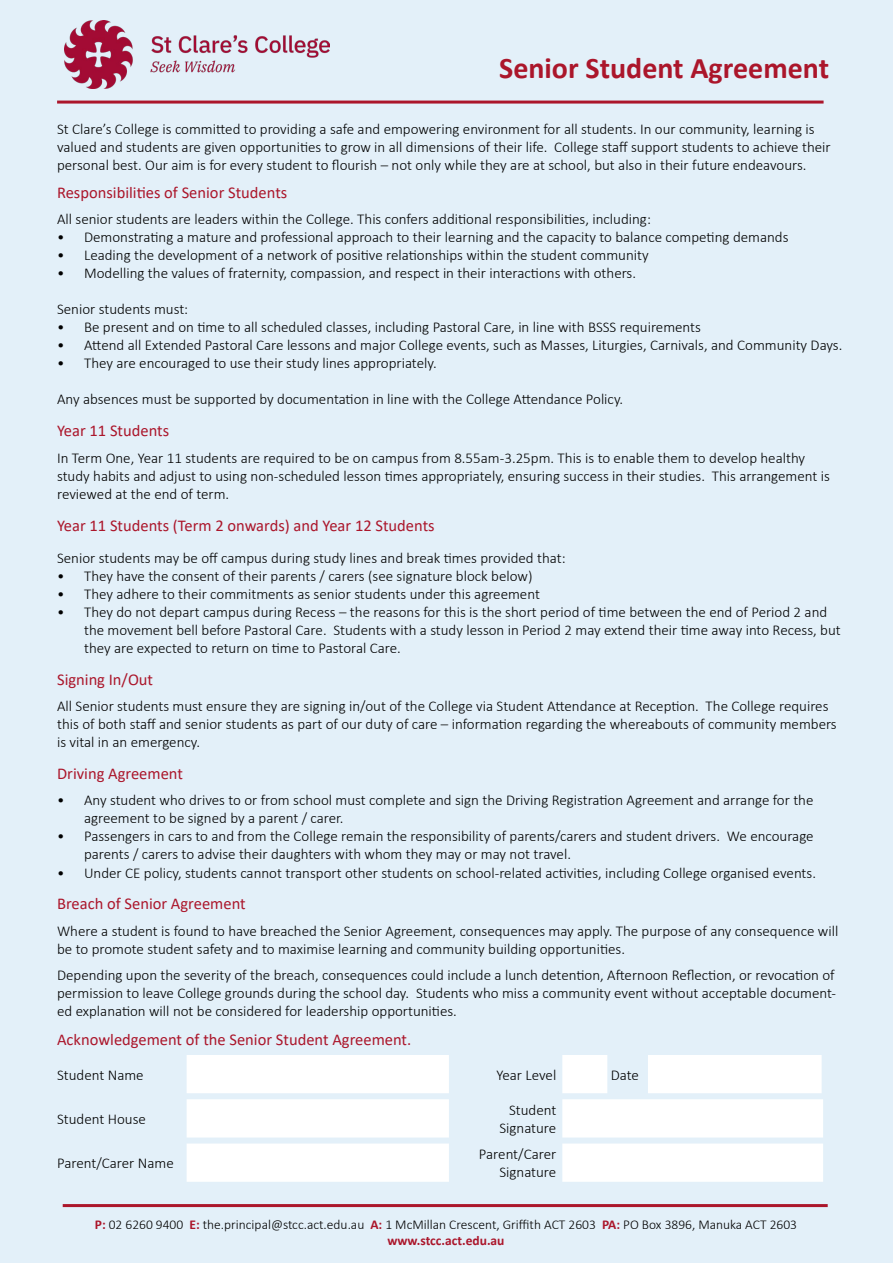
<style>
.page{position:relative;width:893px;height:1263px;background:#e3f0f9}
.page>*{position:absolute;margin:0;border:0;box-sizing:border-box;transform-origin:0 0}
.t1{font:700 30px "Calibri";color:#ab162b}
.t2{font:16.5px "Calibri";color:#ab162b}
.t3{font:300 15px/18px "Calibri";color:#000}
.t4{font:300 13.5px/16.2px "Calibri";color:#000;text-align:center}
.s1{font-weight:700;color:#ab162b}
</style>
<div class="page">
<hr style="left:57px;top:101px;width:767px;height:3px;background:#ab162b">
<svg style="left:187px;top:1055px;width:635px;height:38px"></svg>
<svg style="left:187px;top:1099px;width:636px;height:38px"></svg>
<svg style="left:187px;top:1143px;width:636px;height:39px"></svg>
<hr style="left:63px;top:1204px;width:765px;height:3px;background:#ab162b">
<img style="left:64px;top:20px;width:265px;height:69px">
<h1 class="t1" style="left:499px;top:47px;width:331px">Senior Student Agreement</h1>
<p class="t3" style="left:57px;top:119px;width:775px">St Clare’s College is committed to providing a safe and empowering environment for all students. In our community, learning is valued and students are given opportunities to grow in all dimensions of their life. College staff support students to achieve their personal best. Our aim is for every student to flourish – not only while they are at school, but also in their future endeavours.</p>
<p class="t2" style="left:57px;top:181px;width:232px">Responsibilities of Senior Students</p>
<p class="t3" style="left:57px;top:210px;width:595px">All senior students are leaders within the College. This confers additional responsibilities, including:</p>
<p class="t3" style="left:57px;top:228px;width:733px">• Demonstrating a mature and professional approach to their learning and the capacity to balance competing demands</p>
<p class="t3" style="left:57px;top:246px;width:593px">• Leading the development of a network of positive relationships within the student community</p>
<p class="t3" style="left:57px;top:264px;width:580px">• Modelling the values of fraternity, compassion, and respect in their interactions with others.</p>
<p class="t3" style="left:57px;top:300px;width:133px">Senior students must:</p>
<p class="t3" style="left:57px;top:318px;width:645px">• Be present and on time to all scheduled classes, including Pastoral Care, in line with BSSS requirements</p>
<p class="t3" style="left:57px;top:336px;width:787px">• Attend all Extended Pastoral Care lessons and major College events, such as Masses, Liturgies, Carnivals, and Community Days.</p>
<p class="t3" style="left:57px;top:354px;width:381px">• They are encouraged to use their study lines appropriately.</p>
<p class="t3" style="left:57px;top:390px;width:568px">Any absences must be supported by documentation in line with the College Attendance Policy.</p>
<p class="t2" style="left:57px;top:419px;width:114px">Year 11 Students</p>
<p class="t3" style="left:57px;top:449px;width:774px">In Term One, Year 11 students are required to be on campus from 8.55am-3.25pm. This is to enable them to develop healthy study habits and adjust to using non-scheduled lesson times appropriately, ensuring success in their studies. This arrangement is reviewed at the end of term.</p>
<p class="t2" style="left:57px;top:514px;width:379px">Year 11 Students (Term 2 onwards) and Year 12 Students</p>
<p class="t3" style="left:57px;top:548px;width:510px">Senior students may be off campus during study lines and break times provided that:</p>
<p class="t3" style="left:57px;top:566px;width:477px">• They have the consent of their parents / carers (see signature block below)</p>
<p class="t3" style="left:57px;top:584px;width:484px">• They adhere to their commitments as senior students under this agreement</p>
<p class="t3" style="left:84px;top:602px;width:758px;text-indent:-27px">• They do not depart campus during Recess – the reasons for this is the short period of time between the end of Period 2 and the movement bell before Pastoral Care. Students with a study lesson in Period 2 may extend their time away into Recess, but they are expected to return on time to Pastoral Care.</p>
<p class="t2" style="left:57px;top:668px;width:98px">Signing In/Out</p>
<p class="t3" style="left:57px;top:697px;width:781px">All Senior students must ensure they are signing in/out of the College via Student Attendance at Reception. The College requires this of both staff and senior students as part of our duty of care – information regarding the whereabouts of community members is vital in an emergency.</p>
<p class="t2" style="left:57px;top:762px;width:127px">Driving Agreement</p>
<p class="t3" style="left:84px;top:791px;width:731px;text-indent:-27px">• Any student who drives to or from school must complete and sign the Driving Registration Agreement and arrange for the agreement to be signed by a parent / carer.</p>
<p class="t3" style="left:84px;top:827px;width:731px;text-indent:-27px">• Passengers in cars to and from the College remain the responsibility of parents/carers and student drivers. We encourage parents / carers to advise their daughters with whom they may or may not travel.</p>
<p class="t3" style="left:57px;top:863px;width:760px">• Under CE policy, students cannot transport other students on school-related activities, including College organised events.</p>
<p class="t2" style="left:57px;top:892px;width:190px">Breach of Senior Agreement</p>
<p class="t3" style="left:57px;top:922px;width:783px">Where a student is found to have breached the Senior Agreement, consequences may apply. The purpose of any consequence will be to promote student safety and to maximise learning and community building opportunities.</p>
<p class="t3" style="left:57px;top:966px;width:781px;text-align:justify">Depending upon the severity of the breach, consequences could include a lunch detention, Afternoon Reflection, or revocation of permission to leave College grounds during the school day. Students who miss a community event without acceptable document&shy;ed explanation will not be considered for leadership opportunities.</p>
<p class="t2" style="left:57px;top:1028px;width:356px">Acknowledgement of the Senior Student Agreement.</p>
<p class="t3" style="left:57px;top:1065px;width:88px">Student Name</p>
<p class="t3" style="left:496px;top:1065px;width:61px">Year Level</p>
<p class="t3" style="left:611px;top:1065px;width:30px">Date</p>
<p class="t3" style="left:57px;top:1110px;width:90px">Student House</p>
<p class="t3" style="left:499px;top:1101px;width:58px;text-align:right">Student<br>Signature</p>
<p class="t3" style="left:57px;top:1154px;width:118px">Parent/Carer Name</p>
<p class="t3" style="left:479px;top:1145px;width:79px;text-align:right">Parent/Carer<br>Signature</p>
<p class="t4" style="left:95px;top:1216px;width:704px"><span class="s1">P:</span> 02 6260 9400 <span class="s1">E:</span> the.principal@stcc.act.edu.au <span class="s1">A:</span> 1 McMillan Crescent, Griffith ACT 2603 <span class="s1">PA:</span> PO Box 3896, Manuka ACT 2603 <span class="s1">www.stcc.act.edu.au</span></p>
</div>
